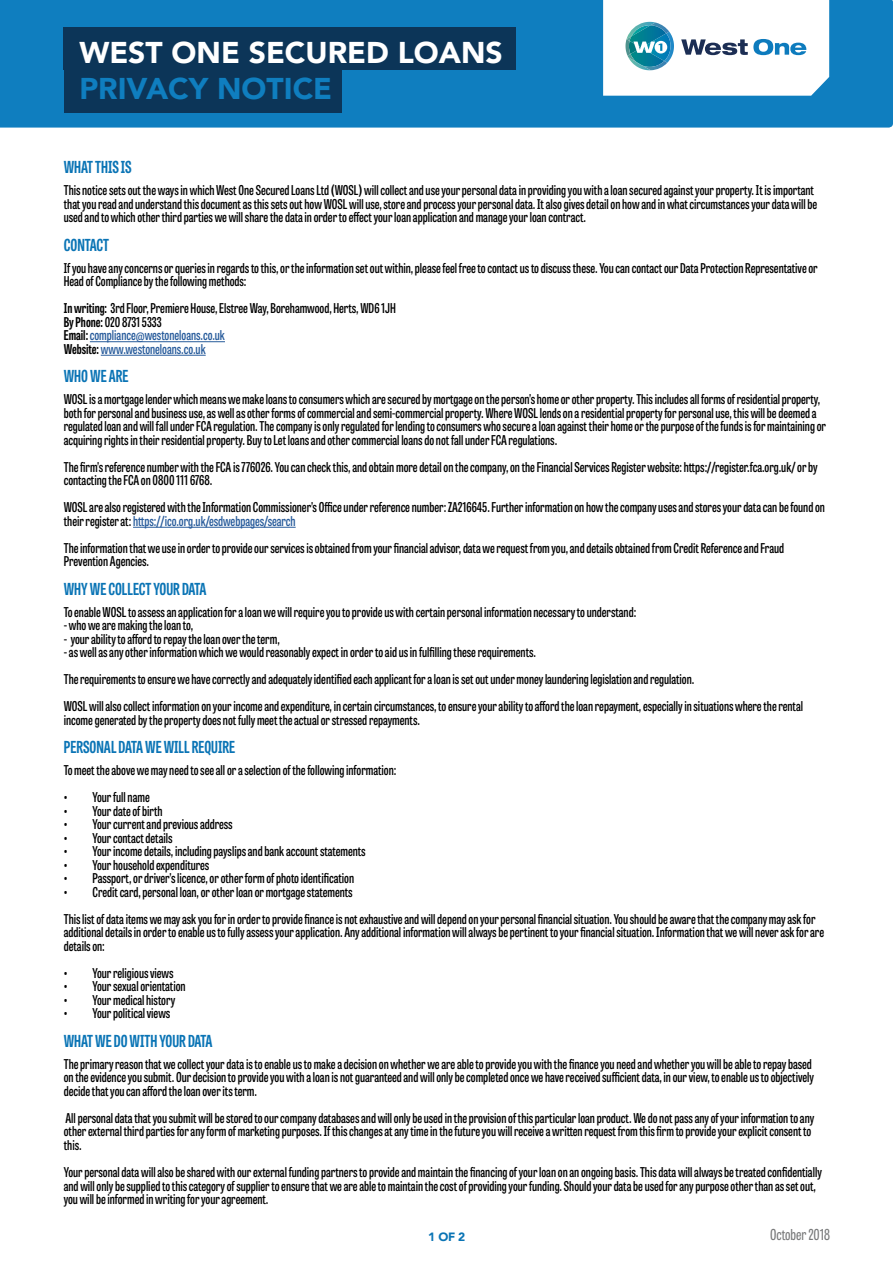
<style>
.page{position:relative;width:893px;height:1263px;background:#fff}
.page>*{position:absolute;margin:0;border:0;box-sizing:border-box;transform-origin:0 0}
.t1{font:900 30px "Avenir";color:#fff}
.t2{font:900 30px "Avenir";color:#0f7ebf}
.t3{font:700 16.5px "Tablet Gothic Compressed";color:#0a74b5}
.t4{font:15px "Tablet Gothic Compressed";color:#777879}
.t5{font:600 13.5px/13.5px "Tablet Gothic Compressed";color:#000}
.t6{font:900 12px "Avenir";color:#0a74b5}
.s1{font-weight:700}
.s2{color:#275b9b}
</style>
<div class="page">
<div style="left:0;top:0;width:893px;height:128px;background:#0f7ebf"></div>
<div style="left:64px;top:28px;width:452px;height:42px;background:#0c3558"></div>
<div style="left:64px;top:70px;width:278px;height:43px;background:#0c3558"></div>
<svg style="left:603px;top:0;width:226px;height:96px"></svg>
<hr style="left:90px;top:341px;width:135px;height:1px;background:#275b9b">
<hr style="left:101px;top:355px;width:105px;height:1px;background:#275b9b">
<hr style="left:133px;top:527px;width:163px;height:1px;background:#275b9b">
<h1 class="t1" style="left:79px;top:26px;width:425px">WEST ONE SECURED LOANS</h1>
<h1 class="t2" style="left:79px;top:62px;width:254px">PRIVACY NOTICE</h1>
<p class="t3" style="left:64px;top:156px;width:69px">WHAT THIS IS</p>
<p class="t5" style="left:64px;top:183px;width:755px">This notice sets out the ways in which West One Secured Loans Ltd (WOSL) will collect and use your personal data in providing you with a loan secured against your property. It is important that you read and understand this document as this sets out how WOSL will use, store and process your personal data. It also gives detail on how and in what circumstances your data will be used and to which other third parties we will share the data in order to effect your loan application and manage your loan contract.</p>
<p class="t3" style="left:64px;top:233px;width:47px">CONTACT</p>
<p class="t5" style="left:64px;top:261px;width:755px">If you have any concerns or queries in regards to this, or the information set out within, please feel free to contact us to discuss these. You can contact our Data Protection Representative or<br>Head of Compliance by the following methods:</p>
<p class="t5" style="left:64px;top:301px;width:334px"><span class="s1">In writing:</span> 3rd Floor, Premiere House, Elstree Way, Borehamwood, Herts, WD6 1JH <span class="s1">By Phone:</span> 020 8731 5333<br><span class="s1">Email:</span> <span class="s2">compliance@westoneloans.co.uk<br></span><span class="s1">Website:</span><span class="s2">www.westoneloans.co.uk</span></p>
<p class="t3" style="left:64px;top:365px;width:66px">WHO WE ARE</p>
<p class="t5" style="left:64px;top:392px;width:764px">WOSL is a mortgage lender which means we make loans to consumers which are secured by mortgage on the person’s home or other property. This includes all forms of residential property, both for personal and business use, as well as other forms of commercial and semi-commercial property. Where WOSL lends on a residential property for personal use, this will be deemed a regulated loan and will fall under FCA regulation. The company is only regulated for lending to consumers who secure a loan against their home or the purpose of the funds is for maintaining or acquiring rights in their residential property. Buy to Let loans and other commercial loans do not fall under FCA regulations.</p>
<p class="t5" style="left:64px;top:460px;width:755px">The firm’s reference number with the FCA is 776026. You can check this, and obtain more detail on the company, on the Financial Services Register website: https://register.fca.org.uk/ or by contacting the FCA on 0800 111 6768.</p>
<p class="t5" style="left:64px;top:500px;width:763px">WOSL are also registered with the Information Commissioner’s Office under reference number: ZA216645. Further information on how the company uses and stores your data can be found on their register at: <span class="s2">https://ico.org.uk/esdwebpages/search</span></p>
<p class="t5" style="left:64px;top:541px;width:722px">The information that we use in order to provide our services is obtained from your financial advisor, data we request from you, and details obtained from Credit Reference and Fraud<br>Prevention Agencies.</p>
<p class="t3" style="left:64px;top:577px;width:144px">WHY WE COLLECT YOUR DATA</p>
<p class="t5" style="left:64px;top:605px;width:574px">To enable WOSL to assess an application for a loan we will require you to provide us with certain personal information necessary to understand:</p>
<p class="t5" style="left:64px;top:618px;width:131px">- who we are making the loan to,</p>
<p class="t5" style="left:64px;top:632px;width:217px">- your ability to afford to repay the loan over the term,</p>
<p class="t5" style="left:64px;top:638px;width:741px;line-height:27px">- as well as any other information which we would reasonably expect in order to aid us in fulfilling these requirements.<br>The requirements to ensure we have correctly and adequately identified each applicant for a loan is set out under money laundering legislation and regulation.<br>WOSL will also collect information on your income and expenditure, in certain circumstances, to ensure your ability to afford the loan repayment, especially in situations where the rental</p>
<p class="t5" style="left:64px;top:713px;width:358px">income generated by the property does not fully meet the actual or stressed repayments.</p>
<p class="t3" style="left:64px;top:736px;width:173px">PERSONAL DATA WE WILL REQUIRE</p>
<p class="t5" style="left:64px;top:763px;width:334px">To meet the above we may need to see all or a selection of the following information:</p>
<p class="t5" style="left:64px;top:790px;width:88px">• Your full name</p>
<p class="t5" style="left:64px;top:804px;width:100px">• Your date of birth</p>
<p class="t5" style="left:64px;top:817px;width:170px">• Your current and previous address</p>
<p class="t5" style="left:64px;top:831px;width:110px">• Your contact details</p>
<p class="t5" style="left:64px;top:844px;width:303px">• Your income details, including payslips and bank account statements</p>
<p class="t5" style="left:64px;top:858px;width:147px">• Your household expenditures</p>
<p class="t5" style="left:64px;top:871px;width:292px">• Passport, or driver’s licence, or other form of photo identification</p>
<p class="t5" style="left:64px;top:878px;width:753px;line-height:27px">• Credit card, personal loan, or other loan or mortgage statements<br>This list of data items we may ask you for in order to provide finance is not exhaustive and will depend on your personal financial situation. You should be aware that the company may ask for</p>
<p class="t5" style="left:64px;top:925px;width:762px">additional details in order to enable us to fully assess your application. Any additional information will always be pertinent to your financial situation. Information that we will never ask for are details on:</p>
<p class="t5" style="left:64px;top:966px;width:111px">• Your religious views</p>
<p class="t5" style="left:64px;top:979px;width:123px">• Your sexual orientation</p>
<p class="t5" style="left:64px;top:993px;width:113px">• Your medical history</p>
<p class="t5" style="left:64px;top:1006px;width:108px">• Your political views</p>
<p class="t3" style="left:64px;top:1029px;width:150px">WHAT WE DO WITH YOUR DATA</p>
<p class="t5" style="left:64px;top:1057px;width:752px">The primary reason that we collect your data is to enable us to make a decision on whether we are able to provide you with the finance you need and whether you will be able to repay based on the evidence you submit. Our decision to provide you with a loan is not guaranteed and will only be completed once we have received sufficient data, in our view, to enable us to objectively decide that you can afford the loan over its term.</p>
<p class="t5" style="left:64px;top:1111px;width:752px">All personal data that you submit will be stored to our company databases and will only be used in the provision of this particular loan product. We do not pass any of your information to any other external third parties for any form of marketing purposes. If this changes at any time in the future you will receive a written request from this firm to provide your explicit consent to this.</p>
<p class="t5" style="left:64px;top:1165px;width:759px">Your personal data will also be shared with our external funding partners to provide and maintain the financing of your loan on an ongoing basis. This data will always be treated confidentially and will only be supplied to this category of supplier to ensure that we are able to maintain the cost of providing your funding. Should your data be used for any purpose other than as set out, you will be informed in writing for your agreement.</p>
<p class="t6" style="left:428px;top:1227px;width:39px">1 OF 2</p>
<p class="t4" style="left:770px;top:1224px;width:62px">October 2018</p>
</div>
